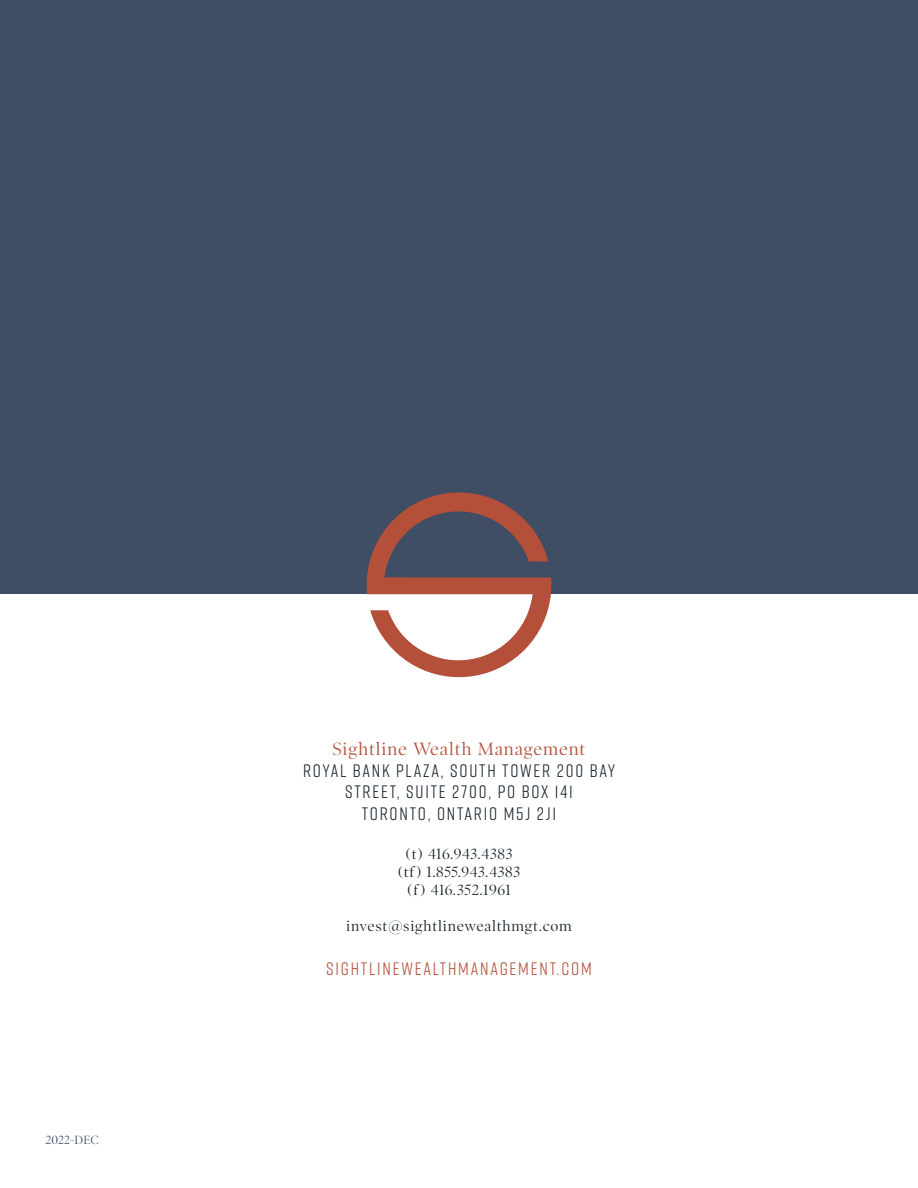
<style>
.page{position:relative;width:918px;height:1188px;background:#fff}
.page>*{position:absolute;margin:0;border:0;box-sizing:border-box;transform-origin:0 0}
.t1{font:18px/21.6px "Rift";letter-spacing:.1em;color:#18242c;text-align:center}
.t2{font:18px "Rift";letter-spacing:.1em;color:#b4503a}
.t3{font:18px "Poynter OS Disp";letter-spacing:.05em;color:#b4503a}
.t4{font:15px/18px "Poynter OS Disp";letter-spacing:.05em;color:#18242c;text-align:center}
.t5{font:12px "Poynter OS Disp";letter-spacing:.025em;color:#3f4e64}
</style>
<div class="page">
<div style="left:0;top:0;width:918px;height:594px;background:#3f4e64"></div>
<svg style="left:367px;top:492px;width:184px;height:185px"></svg>
<p class="t5" style="left:45px;top:1134px;width:55px">2022-DEC</p>
<p class="t3" style="left:332px;top:739px;width:255px">Sightline Wealth Management</p>
<p class="t1" style="left:303px;top:759px;width:314px">ROYAL BANK PLAZA, SOUTH TOWER 200 BAY<br>STREET, SUITE 2700, PO BOX 141<br>TORONTO, ONTARIO M5J 2J1</p>
<p class="t4" style="left:398px;top:845px;width:124px">(t) 416.943.4383 (tf) 1.855.943.4383 (f) 416.352.1961</p>
<p class="t4" style="left:346px;top:917px;width:227px">invest@sightlinewealthmgt.com</p>
<p class="t2" style="left:326px;top:956px;width:267px">SIGHTLINEWEALTHMANAGEMENT.COM</p>
</div>
